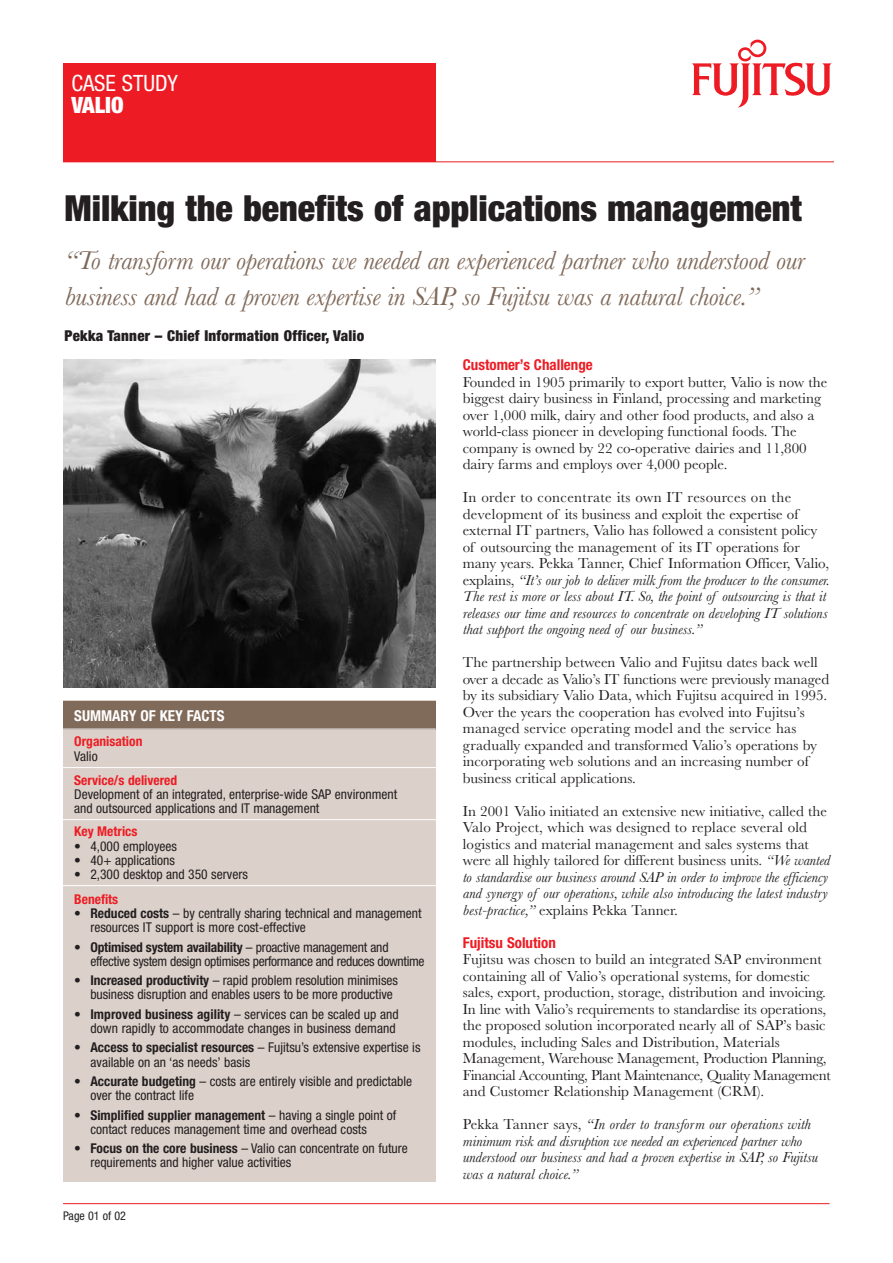
<style>
.page{position:relative;width:893px;height:1263px;background:#fff}
.page>*{position:absolute;margin:0;border:0;box-sizing:border-box;transform-origin:0 0}
.t1{font:900 condensed 36px "Helvetica Neue";color:#231f20}
.t2{font:italic 27px/36px "Baskerville";letter-spacing:-.01em;color:#806a5a}
.t3{font:condensed 22.5px "Helvetica Neue";color:#fff}
.t4{font:900 condensed 22.5px "Helvetica Neue";color:#fff}
.t5{font:15px/16.5px "Baskerville";color:#231f20}
.t6{font:italic 15px/16.5px "Baskerville";color:#231f20}
.t7{font:900 condensed 15px "Helvetica Neue";letter-spacing:.015em;color:#231f20}
.t8{font:700 condensed 15px "Helvetica Neue";color:#ed1c24}
.t9{font:700 condensed 15px "Helvetica Neue";color:#fff}
.t10{font:condensed 13.5px/14.2px "Helvetica Neue";color:#231f20}
.t11{font:condensed 13.5px/14.2px "Helvetica Neue";letter-spacing:-.025em;color:#231f20}
.t12{font:700 condensed 13.5px "Helvetica Neue";color:#ed1c24}
.t13{font:condensed 12px "Helvetica Neue";color:#231f20}
.s1{font-weight:700}
.s2{font-style:italic}
.s3{font-style:normal}
</style>
<div class="page">
<img style="left:63px;top:360px;width:373px;height:327px">
<hr style="left:63px;top:1203px;width:766px;height:1px;background:#ed1c24">
<div style="left:63px;top:63px;width:373px;height:98px;background:#ed1c24"></div>
<hr style="left:63px;top:161px;width:771px;height:1px;background:#ed1c24">
<svg style="left:692px;top:40px;width:139px;height:68px"></svg>
<div style="left:63px;top:701px;width:373px;height:481px;background:#dcd1ca"></div>
<div style="left:63px;top:701px;width:373px;height:28px;background:#806a5a"></div>
<hr style="left:63px;top:729px;width:372px;height:1px;background:#fff">
<hr style="left:56px;top:767px;width:382px;height:1px;background:#fff">
<hr style="left:56px;top:819px;width:382px;height:1px;background:#fff">
<hr style="left:56px;top:885px;width:382px;height:1px;background:#fff">
<h3 class="t3" style="left:71px;top:75px;width:108px">CASE STUDY</h3>
<h3 class="t4" style="left:71px;top:97px;width:54px">VALIO</h3>
<h1 class="t1" style="left:65px;top:196px;width:738px">Milking the benefits of applications management</h1>
<h2 class="t2" style="left:65px;top:245px;width:741px">“To transform our operations we needed an experienced partner who understood our business and had a proven expertise in SAP, so Fujitsu was a natural choice.”</h2>
<p class="t7" style="left:65px;top:331px;width:301px">Pekka Tanner – Chief Information Officer, Valio</p>
<p class="t9" style="left:74px;top:710px;width:152px">SUMMARY OF KEY FACTS</p>
<p class="t12" style="left:74px;top:737px;width:70px">Organisation</p>
<p class="t10" style="left:74px;top:751px;width:25px">Valio</p>
<p class="t12" style="left:74px;top:775px;width:104px">Service/s delivered</p>
<p class="t10" style="left:74px;top:788px;width:324px">Development of an integrated, enterprise-wide SAP environment and outsourced applications and IT management</p>
<p class="t12" style="left:74px;top:827px;width:65px">Key Metrics</p>
<p class="t10" style="left:74px;top:840px;width:104px">• 4,000 employees</p>
<p class="t10" style="left:74px;top:854px;width:102px">• 40+ applications</p>
<p class="t10" style="left:74px;top:868px;width:175px">• 2,300 desktop and 350 servers</p>
<p class="t12" style="left:74px;top:894px;width:45px">Benefits</p>
<p class="t10" style="left:90px;top:907px;width:332px;text-indent:-16px">• <span class="s1">Reduced costs</span> – by centrally sharing technical and management resources IT support is more cost-effective</p>
<p class="t11" style="left:90px;top:941px;width:335px;text-indent:-16px">• <span class="s1">Optimised system availability</span> – proactive management and effective system design optimises performance and reduces downtime</p>
<p class="t10" style="left:90px;top:974px;width:309px;text-indent:-16px">• <span class="s1">Increased productivity</span> – rapid problem resolution minimises business disruption and enables users to be more productive</p>
<p class="t10" style="left:74px;top:1008px;width:326px;text-align:right">• <span class="s1">Improved business agility</span> – services can be scaled up and down rapidly to accommodate changes in business demand</p>
<p class="t10" style="left:90px;top:1042px;width:331px;text-indent:-16px">• <span class="s1">Access to specialist resources</span> – Fujitsu’s extensive expertise is available on an ‘as needs’ basis</p>
<p class="t10" style="left:90px;top:1075px;width:323px;text-indent:-16px">• <span class="s1">Accurate budgeting</span> – costs are entirely visible and predictable over the contract life</p>
<p class="t10" style="left:90px;top:1109px;width:307px;text-indent:-16px">• <span class="s1">Simplified supplier management</span> – having a single point of contact reduces management time and overhead costs</p>
<p class="t10" style="left:90px;top:1142px;width:319px;text-indent:-16px">• <span class="s1">Focus on the core business</span> – Valio can concentrate on future requirements and higher value activities</p>
<p class="t13" style="left:63px;top:1211px;width:64px">Page 01 of 02</p>
<p class="t8" style="left:463px;top:360px;width:131px">Customer’s Challenge</p>
<p class="t5" style="left:463px;top:375px;width:366px">Founded in 1905 primarily to export butter, Valio is now the biggest dairy business in Finland, processing and marketing over 1,000 milk, dairy and other food products, and also a world-class pioneer in developing functional foods. The company is owned by 22 co-operative dairies and 11,800 dairy farms and employs over 4,000 people.</p>
<p class="t5" style="left:463px;top:490px;width:368px">In order to concentrate its own IT resources on the development of its business and exploit the expertise of external IT partners, Valio has followed a consistent policy of outsourcing the management of its IT operations for many years. Pekka Tanner, Chief Information Officer, Valio, explains, <span class="s2">“It’s our job to deliver milk from the producer to the consumer.<br>The rest is more or less about IT. So, the point of outsourcing is that it releases our time and resources to concentrate on developing IT solutions that support the ongoing need of our business.”</span></p>
<p class="t5" style="left:463px;top:655px;width:368px">The partnership between Valio and Fujitsu dates back well over a decade as Valio’s IT functions were previously managed by its subsidiary Valio Data, which Fujitsu acquired in 1995.<br>Over the years the cooperation has evolved into Fujitsu’s managed service operating model and the service has gradually expanded and transformed Valio’s operations by incorporating web solutions and an increasing number of business critical applications.</p>
<p class="t5" style="left:463px;top:804px;width:369px">In 2001 Valio initiated an extensive new initiative, called the Valo Project, which was designed to replace several old logistics and material management and sales systems that were all highly tailored for different business units. <span class="s2">“We wanted to standardise our business around SAP in order to improve the efficiency and synergy of our operations, while also introducing the latest industry best-practice,”</span> explains Pekka Tanner.</p>
<p class="t8" style="left:463px;top:937px;width:95px">Fujitsu Solution</p>
<p class="t5" style="left:463px;top:952px;width:369px">Fujitsu was chosen to build an integrated SAP environment containing all of Valio’s operational systems, for domestic sales, export, production, storage, distribution and invoicing.<br>In line with Valio’s requirements to standardise its operations, the proposed solution incorporated nearly all of SAP’s basic modules, including Sales and Distribution, Materials Management, Warehouse Management, Production Planning, Financial Accounting, Plant Maintenance, Quality Management and Customer Relationship Management (CRM).</p>
<p class="t6" style="left:463px;top:1117px;width:356px"><span class="s3">Pekka Tanner says,</span> “In order to transform our operations with minimum risk and disruption we needed an experienced partner who understood our business and had a proven expertise in SAP, so Fujitsu was a natural choice.”</p>
</div>
